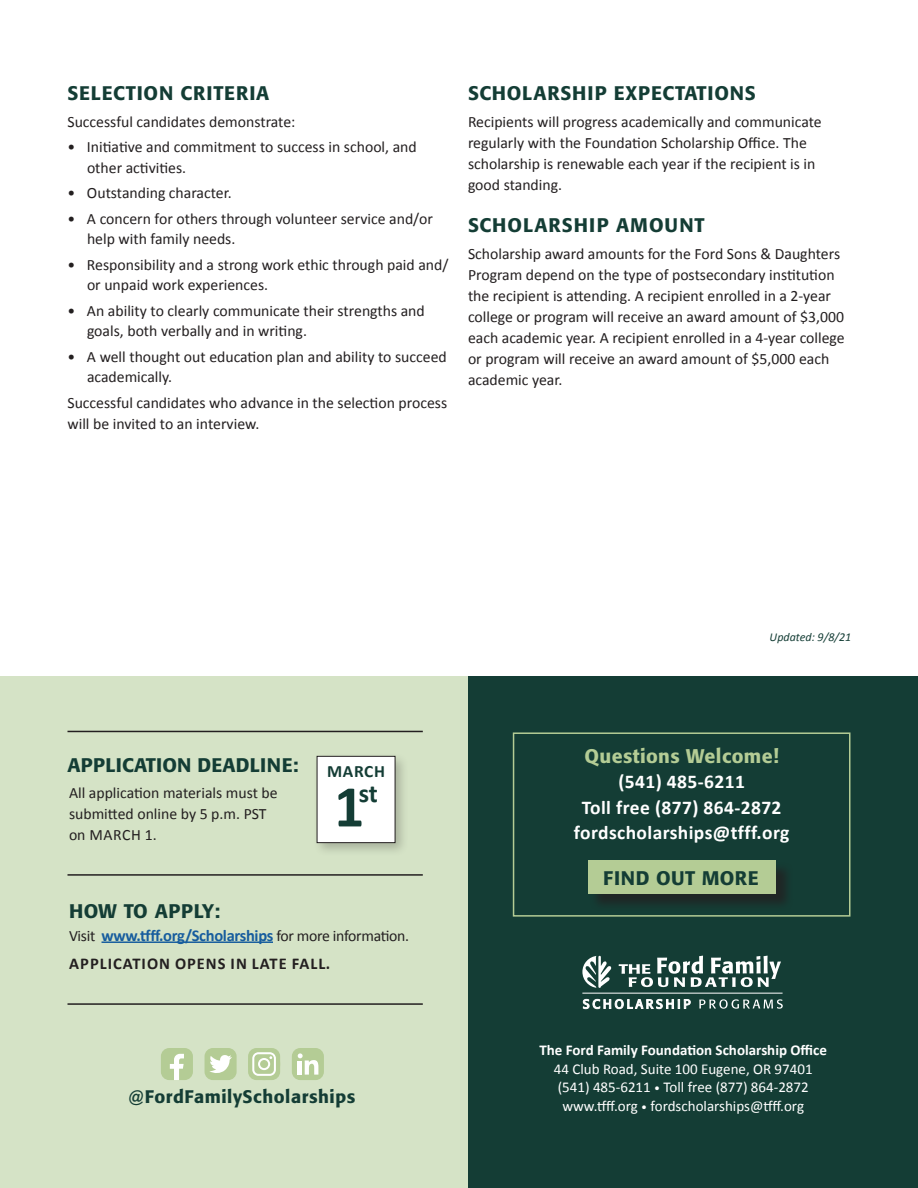
<style>
.page{position:relative;width:918px;height:1188px;background:#fff}
.page>*{position:absolute;margin:0;border:0;box-sizing:border-box;transform-origin:0 0}
.formula{font:700 59.4px "Calibri";color:#143d35}
.formula-2{font:700 25.95px "Calibri";color:#143d35}
.green_subhead{font:500 19.5px "Formata";letter-spacing:.04em;color:#143d35}
.green_subhead-2{font:700 19.5px/25.5px "Calibri";letter-spacing:.02em;color:#fff;text-align:center}
.green_subhead-3{font:500 19.5px "Formata";letter-spacing:.01em;color:#143d35}
.green_subhead-4{font:500 18px "Formata";letter-spacing:.03em;color:#143d35}
.formula-3{font:700 17.4px "Calibri";letter-spacing:.04em;color:#143d35}
.basic_body{font:700 16.5px "Calibri";letter-spacing:-.02em;color:#175d9e}
.basic_body-2{font:700 16.5px "Calibri";letter-spacing:.06em;color:#231f20}
.basic_body-3{font:15.75px/21px "Calibri";color:#231f20}
.bullet_check_list{font:15.75px/20.2px "Calibri";color:#231f20}
.basic_body-4{font:15px/18.8px "Calibri";color:#fff;text-align:center}
.basic_body-5{font:italic 12px "Calibri";color:#143d35}
.s1{font-weight:400;font-size:15.75px;color:#231f20}
.s2{font-family:"Formata";font-weight:500;color:#b4cc95}
.s3{font-weight:700}
.s4{font-size:12px}
</style>
<div class="page">
<div style="left:0;top:677px;width:468px;height:511px;background:#d5e3c6"></div>
<div style="left:292px;top:1048px;width:32px;height:32px;background:#b4cc95;border-radius:8px"></div>
<div style="left:248px;top:1048px;width:32px;height:32px;background:#b4cc95;border-radius:8px"></div>
<div style="left:205px;top:1048px;width:32px;height:32px;background:#b4cc95;border-radius:8px"></div>
<svg style="left:209px;top:1055px;width:23px;height:18px"></svg>
<div style="left:161px;top:1048px;width:32px;height:32px;background:#b4cc95;border-radius:8px"></div>
<svg style="left:170px;top:1054px;width:14px;height:26px"></svg>
<svg style="left:298px;top:1053px;width:20px;height:22px"></svg>
<svg style="left:252px;top:1052px;width:24px;height:24px"></svg>
<hr style="left:102px;top:941px;width:171px;height:2px;background:#175d9e">
<div style="left:313px;top:752px;width:97px;height:105px;background:#231f20;opacity:.25"></div>
<div style="left:317px;top:756px;width:78px;height:87px;background:#fff"></div>
<div style="left:317px;top:756px;width:78px;height:87px;border:1px solid #231f20"></div>
<hr style="left:68px;top:874px;width:355px;height:2px;background:#231f20">
<hr style="left:68px;top:731px;width:355px;height:1px;background:#231f20">
<hr style="left:68px;top:1003px;width:355px;height:2px;background:#231f20">
<div style="left:468px;top:677px;width:450px;height:511px;background:#143d35"></div>
<div style="left:513px;top:732px;width:337px;height:185px;border:2px solid #b4cc95"></div>
<div style="left:589px;top:862px;width:205px;height:50px;background:#19312d"></div>
<div style="left:588px;top:861px;width:188px;height:33px;background:#b4cc95"></div>
<hr style="left:582px;top:993px;width:201px;height:1px;background:#fff">
<svg style="left:582px;top:956px;width:29px;height:32px"></svg>
<svg style="left:619px;top:956px;width:162px;height:31px"></svg>
<svg style="left:583px;top:999px;width:108px;height:10px"></svg>
<svg style="left:699px;top:999px;width:84px;height:10px"></svg>
<p class="green_subhead" style="left:68px;top:81px;width:203px">SELECTION CRITERIA</p>
<p class="bullet_check_list" style="left:68px;top:111px;width:229px">Successful candidates demonstrate:</p>
<p class="bullet_check_list" style="left:87px;top:137px;width:331px;text-indent:-20px">• Initiative and commitment to success in school, and other activities.</p>
<p class="bullet_check_list" style="left:68px;top:183px;width:166px">• Outstanding character.</p>
<p class="bullet_check_list" style="left:87px;top:209px;width:347px;text-indent:-20px">• A concern for others through volunteer service and/or help with family needs.</p>
<p class="bullet_check_list" style="left:87px;top:255px;width:363px;text-indent:-20px">• Responsibility and a strong work ethic through paid and/ or unpaid work experiences.</p>
<p class="bullet_check_list" style="left:87px;top:300px;width:339px;text-indent:-20px">• An ability to clearly communicate their strengths and goals, both verbally and in writing.</p>
<p class="bullet_check_list" style="left:87px;top:346px;width:361px;text-indent:-20px">• A well thought out education plan and ability to succeed academically.</p>
<p class="basic_body-3" style="left:68px;top:393px;width:381px">Successful candidates who advance in the selection process will be invited to an interview.</p>
<p class="green_subhead" style="left:468px;top:81px;width:289px">SCHOLARSHIP EXPECTATIONS</p>
<p class="basic_body-3" style="left:468px;top:112px;width:355px">Recipients will progress academically and communicate regularly with the Foundation Scholarship Office. The scholarship is renewable each year if the recipient is in good standing.</p>
<p class="green_subhead" style="left:468px;top:213px;width:238px">SCHOLARSHIP AMOUNT</p>
<p class="basic_body-3" style="left:468px;top:244px;width:378px">Scholarship award amounts for the Ford Sons &amp; Daughters Program depend on the type of postsecondary institution the recipient is attending. A recipient enrolled in a 2-year college or program will receive an award amount of $3,000 each academic year. A recipient enrolled in a 4-year college or program will receive an award amount of $5,000 each academic year.</p>
<p class="green_subhead-3" style="left:68px;top:753px;width:233px">APPLICATION DEADLINE:</p>
<p class="basic_body-3" style="left:69px;top:783px;width:210px">All application materials must be submitted online by 5 p.m. PST on MARCH 1.</p>
<p class="green_subhead" style="left:69px;top:899px;width:153px">HOW TO APPLY:</p>
<p class="formula-3" style="left:327px;top:760px;width:60px">MARCH</p>
<p class="formula" style="left:334px;top:769px;width:32px">1</p>
<p class="formula-2" style="left:359px;top:777px;width:21px">st</p>
<p class="basic_body" style="left:69px;top:925px;width:342px"><span class="s1">Visit</span> www.tfff.org/Scholarships <span class="s1">for more information.</span></p>
<p class="basic_body-2" style="left:69px;top:953px;width:263px">APPLICATION OPENS IN LATE FALL.</p>
<p class="green_subhead-4" style="left:128px;top:1085px;width:229px">@FordFamilyScholarships</p>
<p class="basic_body-5" style="left:770px;top:629px;width:83px">Updated: 9/8/21</p>
<p class="green_subhead-2" style="left:574px;top:744px;width:217px"><span class="s2">Questions Welcome! </span>(541) 485-6211<br>Toll free (877) 864-2872 fordscholarships@tfff.org</p>
<p class="green_subhead" style="left:603px;top:866px;width:157px">FIND OUT MORE</p>
<p class="basic_body-4" style="left:539px;top:1041px;width:289px"><span class="s3">The Ford Family Foundation Scholarship Office </span>44 Club Road, Suite 100 Eugene, OR 97401 (541) 485-6211 <span class="s4">•</span> Toll free (877) 864-2872 www.tfff.org <span class="s4">•</span> fordscholarships@tfff.org</p>
</div>
